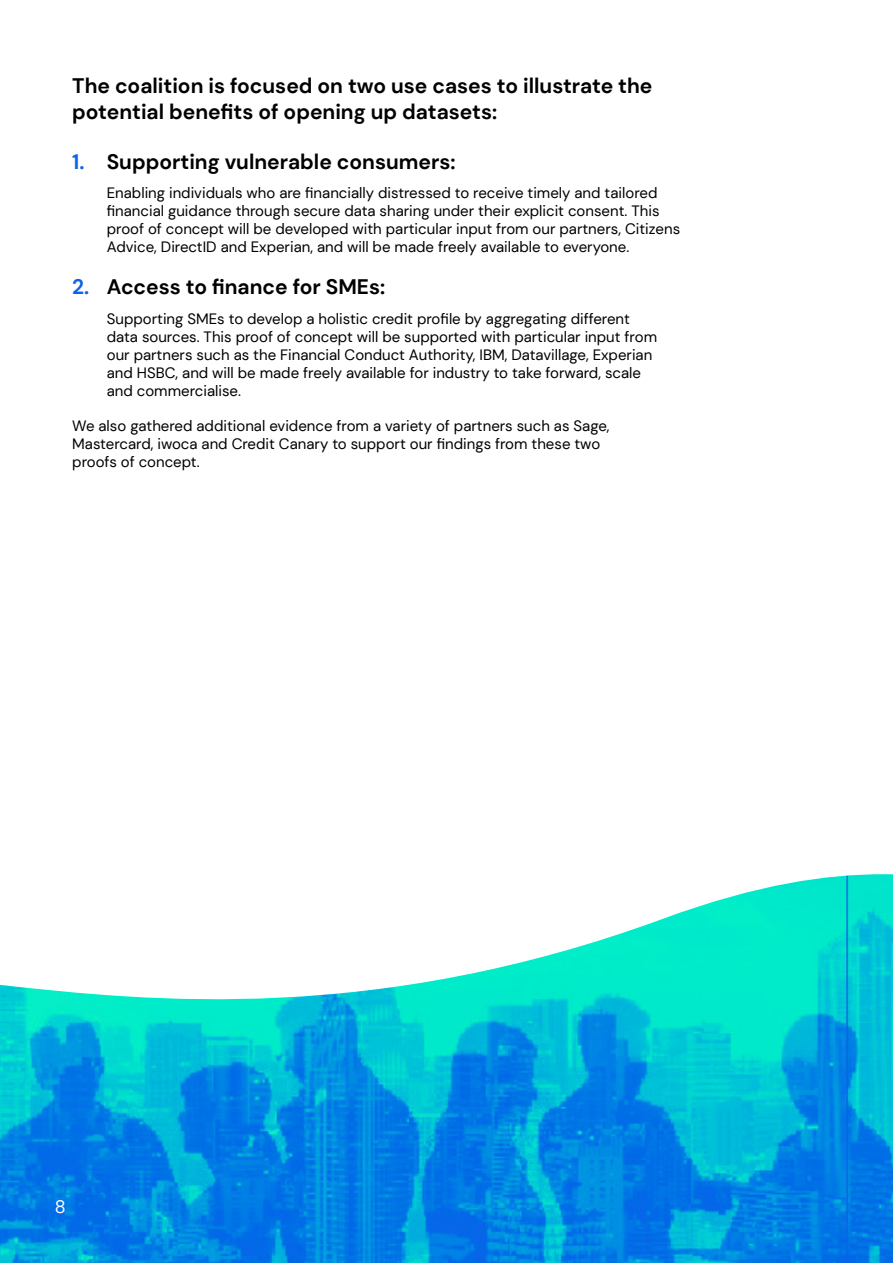
<style>
.page{position:relative;width:893px;height:1263px;background:#fff}
.page>*{position:absolute;margin:0;border:0;box-sizing:border-box;transform-origin:0 0}
.t1{font:700 21px/25.5px "DM Sans";color:#000}
.t2{font:18px "DM Sans";color:#fff}
.t3{font:15px/18px "DM Sans";color:#000}
.s1{color:#0c62e8}
</style>
<div class="page">
<img style="left:0;top:874px;width:893px;height:389px">
<h1 class="t1" style="left:72px;top:73px;width:582px">The coalition is focused on two use cases to illustrate the potential benefits of opening up datasets:</h1>
<h1 class="t1" style="left:72px;top:148px;width:385px"><span class="s1">1.</span> Supporting vulnerable consumers:</h1>
<p class="t3" style="left:107px;top:184px;width:575px">Enabling individuals who are financially distressed to receive timely and tailored financial guidance through secure data sharing under their explicit consent. This proof of concept will be developed with particular input from our partners, Citizens Advice, DirectID and Experian, and will be made freely available to everyone.</p>
<h1 class="t1" style="left:72px;top:274px;width:314px"><span class="s1">2.</span> Access to finance for SMEs:</h1>
<p class="t3" style="left:107px;top:309px;width:552px">Supporting SMEs to develop a holistic credit profile by aggregating different data sources. This proof of concept will be supported with particular input from our partners such as the Financial Conduct Authority, IBM, Datavillage, Experian and HSBC, and will be made freely available for industry to take forward, scale and commercialise.</p>
<p class="t3" style="left:72px;top:416px;width:539px">We also gathered additional evidence from a variety of partners such as Sage,<br>Mastercard, iwoca and Credit Canary to support our findings from these two proofs of concept.</p>
<p class="t2" style="left:55px;top:1195px;width:12px">8</p>
</div>
